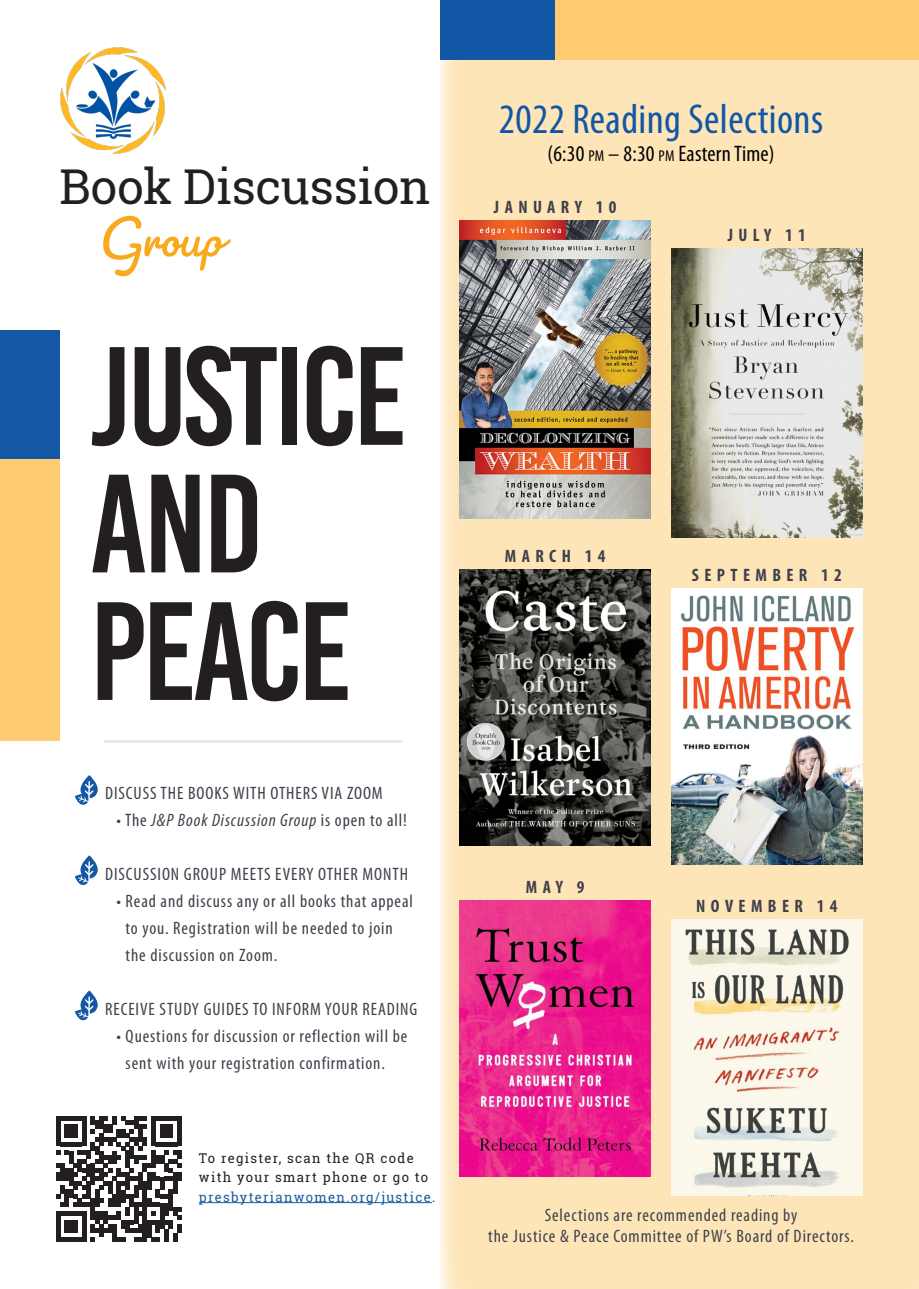
<style>
.page{position:relative;width:919px;height:1289px;background:#fff}
.page>*{position:absolute;margin:0;border:0;box-sizing:border-box;transform-origin:0 0}
.MainHead_BebasKai_11{font:139.5px "Bebas Kai";letter-spacing:-.03em;color:#231f20}
.roboto_slab{font:60px "Pacifico";color:#f9a91c}
.RobotoSlab_31_5pt{font:48px "Roboto Slab";letter-spacing:-.01em;color:#231f20}
.RobotoSlab_31_5pt-2{font:condensed 42px "Myriad Pro";letter-spacing:.01em;color:#1157a5}
.RobotoSlab_31_5pt-3{font:condensed 22.5px "Myriad Pro";letter-spacing:.01em;color:#000}
.Subhead_MyriadConden{font:condensed 18px/27px "Myriad Pro";letter-spacing:.05em;color:#3f414b}
.Subhead_MyriadConden-2{font:700 condensed 18px "Myriad Pro";letter-spacing:.3em;color:#3f414b}
.Subhead_MyriadConden-3{font:italic condensed 18px "Myriad Pro";letter-spacing:.05em;color:#3f414b}
.RobotoSlab_12pt_Tr10{font:13.5px/19.5px "Roboto Slab";letter-spacing:.1em;color:#231f20}
.s1{font-style:normal}
.s2{color:#175d9e}
.s3{font-size:15.75px}
</style>
<div class="page">
<div style="left:439px;top:0;width:479px;height:1288px;background:#fee5b8"></div>
<img style="left:60px;top:48px;width:105px;height:106px">
<img style="left:459px;top:221px;width:192px;height:297px">
<img style="left:459px;top:569px;width:192px;height:276px">
<img style="left:459px;top:900px;width:192px;height:276px">
<img style="left:671px;top:248px;width:191px;height:289px">
<img style="left:671px;top:588px;width:191px;height:276px">
<img style="left:671px;top:919px;width:191px;height:276px">
<hr style="left:104px;top:740px;width:299px;height:2px;background:#d5e3ea">
<div style="left:0;top:330px;width:60px;height:410px;background:#fecb72"></div>
<div style="left:0;top:330px;width:60px;height:129px;background:#1357a5"></div>
<div style="left:554px;top:0;width:364px;height:60px;background:#fecb72"></div>
<div style="left:440px;top:0;width:114px;height:60px;background:#1157a5"></div>
<hr style="left:199px;top:1202px;width:233px;height:1px;background:#175d9e">
<svg style="left:56px;top:1116px;width:126px;height:125px"></svg>
<div style="left:177px;top:1224px;width:5px;height:8px;background:#231f20"></div>
<svg style="left:75px;top:775px;width:23px;height:30px"></svg>
<svg style="left:75px;top:855px;width:23px;height:30px"></svg>
<svg style="left:75px;top:990px;width:23px;height:30px"></svg>
<p class="RobotoSlab_31_5pt" style="left:60px;top:154px;width:372px">Book Discussion</p>
<p class="roboto_slab" style="left:100px;top:200px;width:124px">Group</p>
<p class="MainHead_BebasKai_11" style="left:90px;top:321px;width:319px">JUSTICE</p>
<p class="MainHead_BebasKai_11" style="left:90px;top:449px;width:175px">and</p>
<p class="MainHead_BebasKai_11" style="left:90px;top:576px;width:264px">PEACE</p>
<p class="Subhead_MyriadConden" style="left:105px;top:779px;width:279px">DISCUSS THE BOOKS WITH OTHERS VIA ZOOM</p>
<p class="Subhead_MyriadConden-3" style="left:116px;top:809px;width:292px"><span class="s1">• The</span> J&amp;P Book Discussion Group <span class="s1">is open to all!</span></p>
<p class="Subhead_MyriadConden" style="left:105px;top:860px;width:304px">DISCUSSION GROUP MEETS EVERY OTHER MONTH</p>
<p class="Subhead_MyriadConden" style="left:126px;top:887px;width:289px;text-indent:-9px">• Read and discuss any or all books that appeal to you. Registration will be needed to join the discussion on Zoom.</p>
<p class="Subhead_MyriadConden" style="left:105px;top:995px;width:313px">RECEIVE STUDY GUIDES TO INFORM YOUR READING</p>
<p class="Subhead_MyriadConden" style="left:126px;top:1022px;width:283px;text-indent:-9px">• Questions for discussion or reflection will be sent with your registration confirmation.</p>
<p class="RobotoSlab_12pt_Tr10" style="left:199px;top:1147px;width:238px">To register, scan the QR code with your smart phone or go to <span class="s2">presbyterianwomen.org/justice</span>.</p>
<p class="RobotoSlab_31_5pt-2" style="left:499px;top:93px;width:326px">2022 Reading Selections</p>
<p class="RobotoSlab_31_5pt-3" style="left:547px;top:140px;width:229px">(6:30 <span class="s3">pm</span> – 8:30 <span class="s3">pm</span> Eastern Time)</p>
<p class="Subhead_MyriadConden-2" style="left:494px;top:196px;width:124px">JANUARY 10</p>
<p class="Subhead_MyriadConden-2" style="left:727px;top:224px;width:80px">JULY 11</p>
<p class="Subhead_MyriadConden-2" style="left:505px;top:545px;width:102px">MARCH 14</p>
<p class="Subhead_MyriadConden-2" style="left:691px;top:564px;width:151px">SEPTEMBER 12</p>
<p class="Subhead_MyriadConden-2" style="left:526px;top:876px;width:60px">MAY 9</p>
<p class="Subhead_MyriadConden-2" style="left:696px;top:895px;width:143px">NOVEMBER 14</p>
<p class="Subhead_MyriadConden" style="left:488px;top:1203px;width:367px;line-height:21.6px;text-align:center">Selections are recommended reading by<br>the Justice &amp; Peace Committee of PW’s Board of Directors.</p>
</div>
